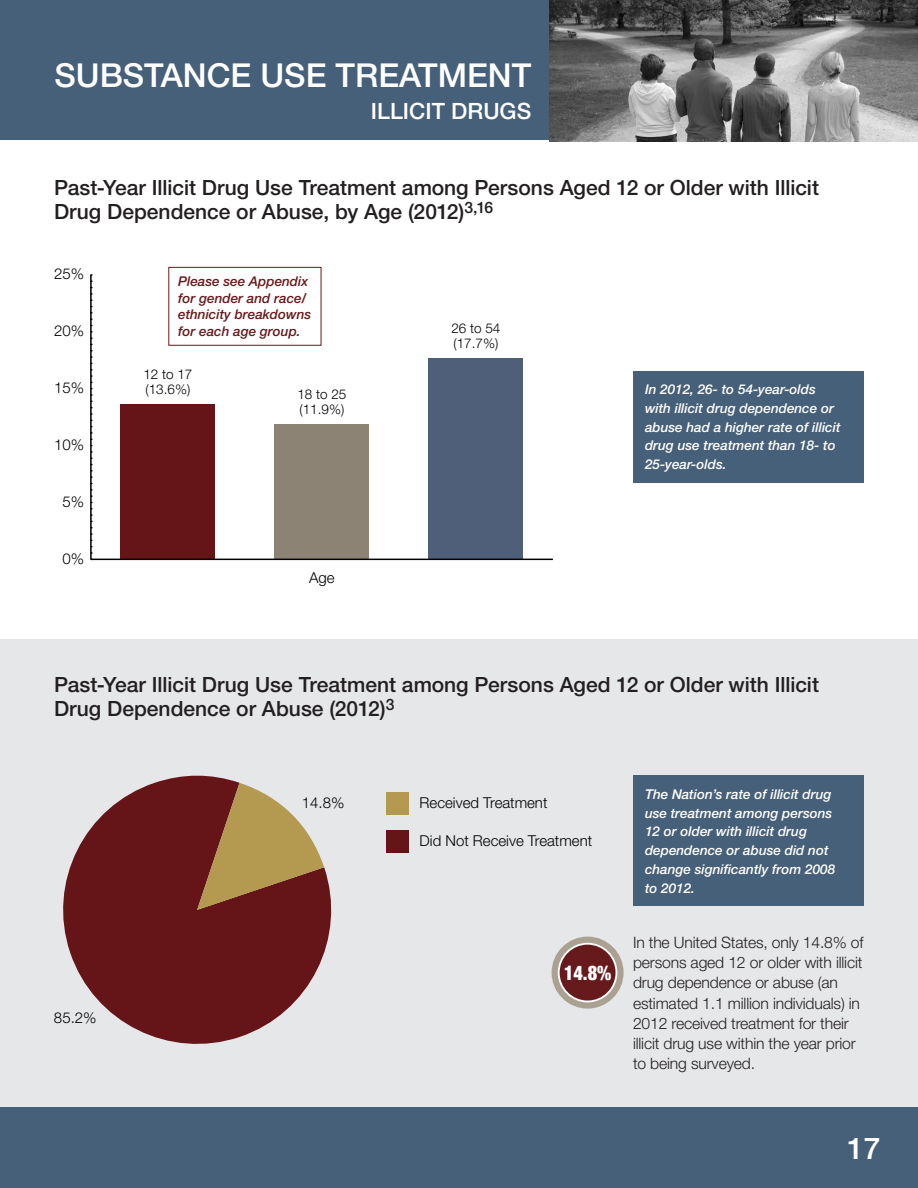
<style>
.page{position:relative;width:918px;height:1188px;background:#fff}
.page>*{position:absolute;margin:0;border:0;box-sizing:border-box;transform-origin:0 0}
.t1{font:500 33px "Helvetica Neue LT Std";color:#fff}
.t2{font:500 30px "Helvetica Neue LT Std";color:#fff}
.t3{font:500 22.5px "Helvetica Neue LT Std";color:#fff}
.t4{font:500 21px/24px "Helvetica Neue LT Std";color:#231f20}
.t5{font:900 condensed 20.25px "Helvetica Neue LT Std";color:#fff;scale:.9 1}
.t6{font:300 15.75px/20.2px "Helvetica Neue LT Std";letter-spacing:-.01em;color:#231f20}
.t7{font:300 15px "Helvetica Neue LT Std";color:#000}
.t8{font:italic 500 13.5px/18.8px "Helvetica Neue LT Std";color:#fff}
.t9{font:italic 500 13.5px/16.5px "Helvetica Neue LT Std";color:#661a1c}
.t10{font:300 13.5px/15px "Helvetica Neue LT Std";color:#000}
.s1{font-size:16.2px}
</style>
<div class="page">
<div style="left:0;top:0;width:551px;height:140px;background:#466079"></div>
<div style="left:0;top:1107px;width:918px;height:81px;background:#466079"></div>
<img style="left:550px;top:0;width:368px;height:141px">
<div style="left:120px;top:405px;width:95px;height:154px;background:#651518"></div>
<div style="left:274px;top:424px;width:95px;height:135px;background:#8c8374"></div>
<div style="left:428px;top:358px;width:95px;height:201px;background:#4f5f79"></div>
<hr style="left:90px;top:275px;width:2px;height:284px;background:#000">
<hr style="left:91px;top:559px;width:462px;height:1px;background:#000">
<div style="left:168px;top:267px;width:153px;height:79px;border:1px solid #661a1c"></div>
<div style="left:633px;top:371px;width:231px;height:112px;background:#466079"></div>
<div style="left:0;top:639px;width:918px;height:468px;background:#e6e7e9"></div>
<div style="left:386px;top:792px;width:23px;height:22px;background:#b49a51"></div>
<div style="left:386px;top:830px;width:23px;height:22px;background:#651518"></div>
<svg style="left:63px;top:776px;width:269px;height:268px;fill:#651518"></svg>
<svg style="left:197px;top:783px;width:127px;height:127px;background:#a07854"></svg>
<div style="left:633px;top:776px;width:231px;height:130px;background:#466079"></div>
<svg style="left:552px;top:937px;width:72px;height:72px"></svg>
<svg style="left:558px;top:943px;width:59px;height:59px"></svg>
<div style="left:560px;top:945px;width:56px;height:56px;background:#661a1c;border-radius:50%"></div>
<h1 class="t1" style="left:54px;top:56px;width:478px">SUBSTANCE USE TREATMENT</h1>
<h2 class="t3" style="left:371px;top:97px;width:162px">ILLICIT DRUGS</h2>
<p class="t4" style="left:54px;top:175px;width:767px">Past-Year Illicit Drug Use Treatment among Persons Aged 12 or Older with Illicit<br>Drug Dependence or Abuse, by Age (2012)<sup>3,16</sup></p>
<p class="t7" style="left:54px;top:265px;width:32px">25%</p>
<p class="t7" style="left:54px;top:322px;width:32px">20%</p>
<p class="t7" style="left:54px;top:379px;width:32px">15%</p>
<p class="t7" style="left:54px;top:436px;width:32px">10%</p>
<p class="t7" style="left:62px;top:493px;width:23px">5%</p>
<p class="t7" style="left:62px;top:550px;width:23px">0%</p>
<p class="t9" style="left:178px;top:273px;width:135px">Please see Appendix for gender and race/ ethnicity breakdowns for each age group.</p>
<p class="t10" style="left:143px;top:367px;width:51px">12 to 17 (13.6%)</p>
<p class="t10" style="left:297px;top:386px;width:51px">18 to 25 (11.9%)</p>
<p class="t7" style="left:309px;top:569px;width:27px">Age</p>
<p class="t10" style="left:451px;top:320px;width:51px">26 to 54 (17.7%)</p>
<p class="t8" style="left:645px;top:380px;width:197px">In 2012, 26- to 54-year-olds with illicit drug dependence or abuse had a higher rate of illicit drug use treatment than 18- to<br>25-year-olds.</p>
<p class="t4" style="left:54px;top:673px;width:767px">Past-Year Illicit Drug Use Treatment among Persons Aged 12 or Older with Illicit<br>Drug Dependence or Abuse (2012)<sup>3</sup></p>
<p class="t7" style="left:54px;top:1009px;width:44px">85.2%</p>
<p class="t7" style="left:302px;top:793px;width:44px">14.8%</p>
<p class="t7" style="left:420px;top:793px;width:129px">Received Treatment</p>
<p class="t7" style="left:420px;top:831px;width:174px">Did Not Receive Treatment</p>
<p class="t5" style="left:564px;top:960px;width:54px">14<span class="s1">.</span>8%</p>
<p class="t8" style="left:645px;top:785px;width:192px">The Nation’s rate of illicit drug use treatment among persons<br>12 or older with illicit drug dependence or abuse did not change significantly from 2008 to 2012.</p>
<p class="t6" style="left:633px;top:932px;width:232px">In the United States, only 14.8% of persons aged 12 or older with illicit drug dependence or abuse (an estimated 1.1 million individuals) in<br>2012 received treatment for their illicit drug use within the year prior to being surveyed.</p>
<h2 class="t2" style="left:847px;top:1130px;width:35px">17</h2>
</div>
